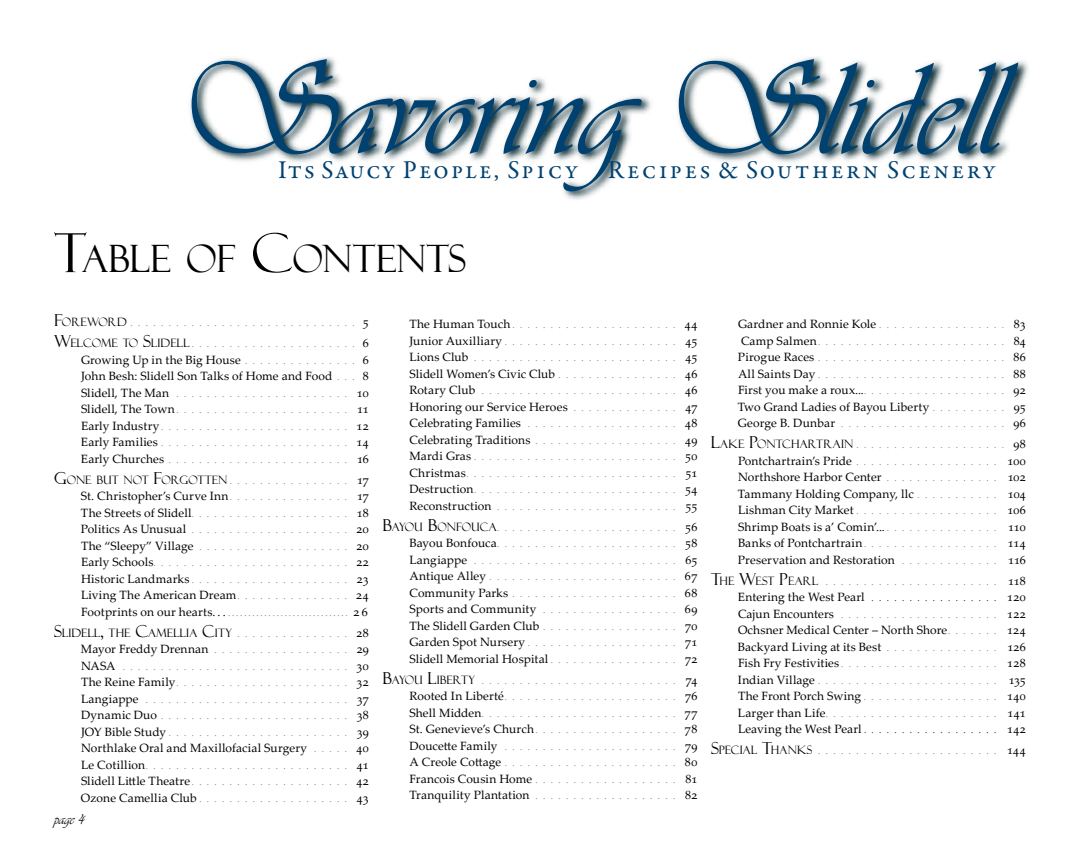
<style>
.page{position:relative;width:1080px;height:864px;background:#fff}
.page>*{position:absolute;margin:0;border:0;box-sizing:border-box;transform-origin:0 0}
.t1{font:135.9px "Vivaldi";color:#004170}
.t2{font:37.8px "Felix Titling";letter-spacing:-.005em;color:#000}
.t3{font:25.8px "Garamond Premr Pro";letter-spacing:.09em;color:#004170}
.t4{font:15px "Vivaldi";color:#000}
.t5{font:12px/16.5px "Palatino Linotype";letter-spacing:.01em;color:#000}
.t6{font:11.55px "Felix Titling";letter-spacing:.015em;color:#000}
.t7{font:9px/16.5px "Palatino Linotype";color:#706f6f;text-align:justify}
.s1{font-size:54px}
.s2{font-family:"Felix Titling";font-size:16.5px;color:#000}
.s3{font-family:"Felix Titling";font-size:11.55px;color:#000}
.s4{font-size:12px;color:#000}
.s5{font-size:9px;color:#706f6f}
.s6{font-size:16.5px}
.s7{font-family:"Palatino Linotype";font-size:9px;color:#706f6f}
.s8{font-family:"Palatino Linotype";font-size:12px}
.s9{font-size:9px}
</style>
<div class="page">
<img style="left:190px;top:57px;width:838px;height:143px">
<h1 class="t1" style="left:174px;top:31px;width:829px">Savoring Slidell</h1>
<h3 class="t3" style="left:278px;top:154px;width:719px">Its Saucy People, Spicy Recipes &amp; Southern Scenery</h3>
<h2 class="t2" style="left:54px;top:237px;width:412px"><span class="s1">T</span>ABLE OF <span class="s1">C</span>ONTENTS</h2>
<p class="t7" style="left:54px;top:314px;width:316px"><span class="s2">F</span><span class="s3">OREWORD</span>.............................. <span class="s4">5</span></p>
<p class="t7" style="left:54px;top:335px;width:316px"><span class="s2">W</span><span class="s3">ELCOMETO</span> <span class="s2">S</span><span class="s3">LIDELL</span>...................... <span class="s4">6</span></p>
<h3 class="t5" style="left:81px;top:351px;width:289px">Growing Up in the Big House <span class="s5">. . . . . . . . . . . . . . .</span> 6<br>John Besh: Slidell Son Talks of Home and Food <span class="s5">. . .</span> 8</h3>
<p class="t7" style="left:81px;top:385px;width:289px"><span class="s4">Slidell, The Man</span> ....................... <span class="s4">10<br>Slidell, The Town</span>....................... <span class="s4">11<br>Early Industry</span>......................... <span class="s4">12<br>Early Families</span>......................... <span class="s4">14<br>Early Churches</span>........................ <span class="s4">16</span></p>
<p class="t6" style="left:54px;top:473px;width:316px"><span class="s6">G</span>ONEBUTNOT <span class="s6">F</span>ORGOTTEN<span class="s7">. . . . . . . . . . . . . . . .</span> <span class="s8">17</span></p>
<h3 class="t5" style="left:81px;top:487px;width:289px">St. Christopher’s Curve Inn<span class="s5">. . . . . . . . . . . . . . . .</span> 17<br>The Streets of Slidell<span class="s5">.....................</span> 18</h3>
<p class="t7" style="left:81px;top:521px;width:289px"><span class="s4">Politics As Unusual</span>..................... <span class="s4">20</span></p>
<h3 class="t5" style="left:81px;top:537px;width:289px">The “Sleepy” Village<span class="s5">....................</span> 20</h3>
<p class="t7" style="left:81px;top:554px;width:289px"><span class="s4">Early Schools</span>.......................... <span class="s4">22<br>Historic Landmarks</span>..................... <span class="s4">23</span></p>
<h3 class="t5" style="left:81px;top:586px;width:289px">Living The American Dream<span class="s5">. . . . . . . . . . . . . . .</span> 24</h3>
<p class="t7" style="left:81px;top:604px;width:288px"><span class="s4">Footprints on our hearts...</span>.............................. <span class="s4">26</span></p>
<p class="t6" style="left:54px;top:626px;width:316px"><span class="s6">S</span>LIDELL<span class="s6">,</span> THE <span class="s6">C</span>AMELLIA <span class="s6">C</span>ITY <span class="s7">. . . . . . . . . . . . . . .</span> <span class="s8">28</span></p>
<h3 class="t5" style="left:81px;top:640px;width:289px">Mayor Freddy Drennan<span class="s5">..................</span> 29</h3>
<p class="t7" style="left:81px;top:658px;width:289px"><span class="s4">NASA</span> .............................. <span class="s4">30<br>The Reine Family</span>....................... <span class="s4">32<br>Langiappe</span> ........................... <span class="s4">37<br>Dynamic Duo</span>......................... <span class="s4">38<br>JOY Bible Study</span>........................ <span class="s4">39</span></p>
<h3 class="t5" style="left:81px;top:739px;width:289px">Northlake Oral and Maxillofacial Surgery <span class="s5">. . . . .</span> 40</h3>
<p class="t7" style="left:81px;top:757px;width:289px"><span class="s4">Le Cotillion</span>........................... <span class="s4">41</span></p>
<h3 class="t5" style="left:81px;top:772px;width:289px">Slidell Little Theatre<span class="s5">.....................</span> 42</h3>
<p class="t7" style="left:81px;top:790px;width:289px"><span class="s4">Ozone Camellia Club</span>.................... <span class="s4">43</span></p>
<h3 class="t4" style="left:54px;top:810px;width:32px">page 4</h3>
<p class="t7" style="left:409px;top:317px;width:289px"><span class="s4">The Human Touch</span>...................... <span class="s4">44<br>Junior Auxilliary</span>....................... <span class="s4">45<br>Lions Club</span>........................... <span class="s4">45</span></p>
<h3 class="t5" style="left:409px;top:365px;width:289px">Slidell Women’s Civic Club <span class="s5">. . . . . . . . . . . . . . . .</span> 46</h3>
<p class="t7" style="left:409px;top:383px;width:289px"><span class="s4">Rotary Club</span> .......................... <span class="s4">46</span></p>
<h3 class="t5" style="left:409px;top:398px;width:289px;text-align:justify">Honoring our Service Heroes <span class="s5">. . . . . . . . . . . . . .</span> 47<br>Celebrating Families <span class="s5">....................</span> 48<br>Celebrating Traditions <span class="s5">. . . . . . . . . . . . . . . . . . .</span> 49</h3>
<p class="t7" style="left:410px;top:449px;width:289px"><span class="s4">Mardi Gras</span>........................... <span class="s4">50<br>Christmas</span>............................ <span class="s4">51<br>Destruction</span>........................... <span class="s4">54<br>Reconstruction</span>........................ <span class="s4">55</span></p>
<p class="t7" style="left:409px;top:519px;width:289px;text-indent:-27px"><span class="s2">B</span><span class="s3">AYOU</span><span class="s2">B</span><span class="s3">ONFOUCA</span>........................ <span class="s4">56<br>Bayou Bonfouca</span>........................ <span class="s4">58<br>Langiappe</span> ........................... <span class="s4">65<br>Antique Alley</span>......................... <span class="s4">67<br>Community Parks</span>...................... <span class="s4">68</span></p>
<h3 class="t5" style="left:409px;top:601px;width:289px">Sports and Community <span class="s5">..................</span> 69<br>The Slidell Garden Club<span class="s5">..................</span> 70</h3>
<p class="t7" style="left:410px;top:635px;width:289px"><span class="s4">Garden Spot Nursery</span>.................... <span class="s4">71</span></p>
<h3 class="t5" style="left:409px;top:650px;width:289px">Slidell Memorial Hospital <span class="s5">. . . . . . . . . . . . . . . . .</span> 72</h3>
<p class="t7" style="left:410px;top:672px;width:289px;text-indent:-27px"><span class="s2">B</span><span class="s3">AYOU</span><span class="s2">L</span><span class="s3">IBERTY</span> .......................... <span class="s4">74<br>Rooted In Liberté</span>....................... <span class="s4">76<br>Shell Midden</span>.......................... <span class="s4">77</span></p>
<h3 class="t5" style="left:410px;top:721px;width:289px">St. Genevieve’s Church<span class="s5">. . . . . . . . . . . . . . . . . . .</span> 78</h3>
<p class="t7" style="left:409px;top:738px;width:289px"><span class="s4">Doucette Family</span> ....................... <span class="s4">79<br>A Creole Cottage</span>....................... <span class="s4">80</span></p>
<h3 class="t5" style="left:410px;top:770px;width:289px">Francois Cousin Home<span class="s5">...................</span> 81<br>Tranquility Plantation <span class="s5">. . . . . . . . . . . . . . . . . . .</span> 82</h3>
<h3 class="t5" style="left:738px;top:316px;width:289px">Gardner and Ronnie Kole<span class="s5">. . . . . . . . . . . . . . . . .</span> 83</h3>
<p class="t7" style="left:738px;top:333px;width:289px;text-align:center"><span class="s4">Camp Salmen</span>......................... <span class="s4">84<br>Pirogue Races</span>......................... <span class="s4">86<br>All Saints Day</span>......................... <span class="s4">88</span></p>
<h3 class="t5" style="left:738px;top:382px;width:289px">First you make a roux...<span class="s5">...................</span> 92<br>Two Grand Ladies of Bayou Liberty <span class="s5">. . . . . . . . . .</span> 95</h3>
<p class="t7" style="left:738px;top:416px;width:289px"><span class="s4">George B. Dunbar</span>...................... <span class="s4">96</span></p>
<p class="t7" style="left:711px;top:437px;width:316px"><span class="s2">L</span><span class="s3">AKE</span> <span class="s2">P</span><span class="s3">ONTCHARTRAIN</span>.................... <span class="s4">98</span></p>
<p class="t5" style="left:738px;top:452px;width:289px;text-align:justify">Pontchartrain’s Pride <span class="s5">. . . . . . . . . . . . . . . . . . .</span> 100<br>Northshore Harbor Center <span class="s5">. . . . . . . . . . . . . . .</span> 102<br>Tammany Holding Company, llc <span class="s5">. . . . . . . . . . .</span> 104<br>Lishman City Market<span class="s5">...................</span> 106<br>Shrimp Boats is a’ Comin’... <span class="s5">. . . . . . . . . . . . . . .</span> 110<br>Banks of Pontchartrain<span class="s5">. . . . . . . . . . . . . . . . . .</span> 114<br>Preservation and Restoration <span class="s5">. . . . . . . . . . . . .</span> 116</p>
<p class="t7" style="left:711px;top:573px;width:316px"><span class="s2">T</span><span class="s3">HE</span><span class="s2">W</span><span class="s3">EST</span> <span class="s2">P</span><span class="s3">EARL</span> ....................... <span class="s4">118</span></p>
<h3 class="t5" style="left:738px;top:589px;width:289px">Entering the West Pearl <span class="s9">. . . . . . . . . . . . . . . . .</span> 120</h3>
<p class="t7" style="left:738px;top:606px;width:289px"><span class="s4">Cajun Encounters</span> ..................... <span class="s4">122</span></p>
<h3 class="t5" style="left:738px;top:622px;width:289px;text-align:justify">Ochsner Medical Center – North Shore<span class="s5">. . . . . . .</span> 124<br>Backyard Living at its Best <span class="s5">. . . . . . . . . . . . . . .</span> 126<br>Fish Fry Festivities<span class="s5">.....................</span> 128</h3>
<p class="t7" style="left:738px;top:672px;width:289px"><span class="s4">Indian Village</span>........................ <span class="s4">135</span></p>
<h3 class="t5" style="left:738px;top:688px;width:289px">The Front Porch Swing<span class="s5">..................</span> 140</h3>
<p class="t7" style="left:738px;top:705px;width:289px"><span class="s4">Larger than Life</span>....................... <span class="s4">141</span></p>
<h3 class="t5" style="left:738px;top:721px;width:289px">Leaving the West Pearl<span class="s9">. . . . . . . . . . . . . . . . . .</span> 142</h3>
<p class="t7" style="left:711px;top:743px;width:316px"><span class="s2">S</span><span class="s3">PECIAL</span><span class="s2">T</span><span class="s3">HANKS</span>........................ <span class="s4">144</span></p>
</div>
